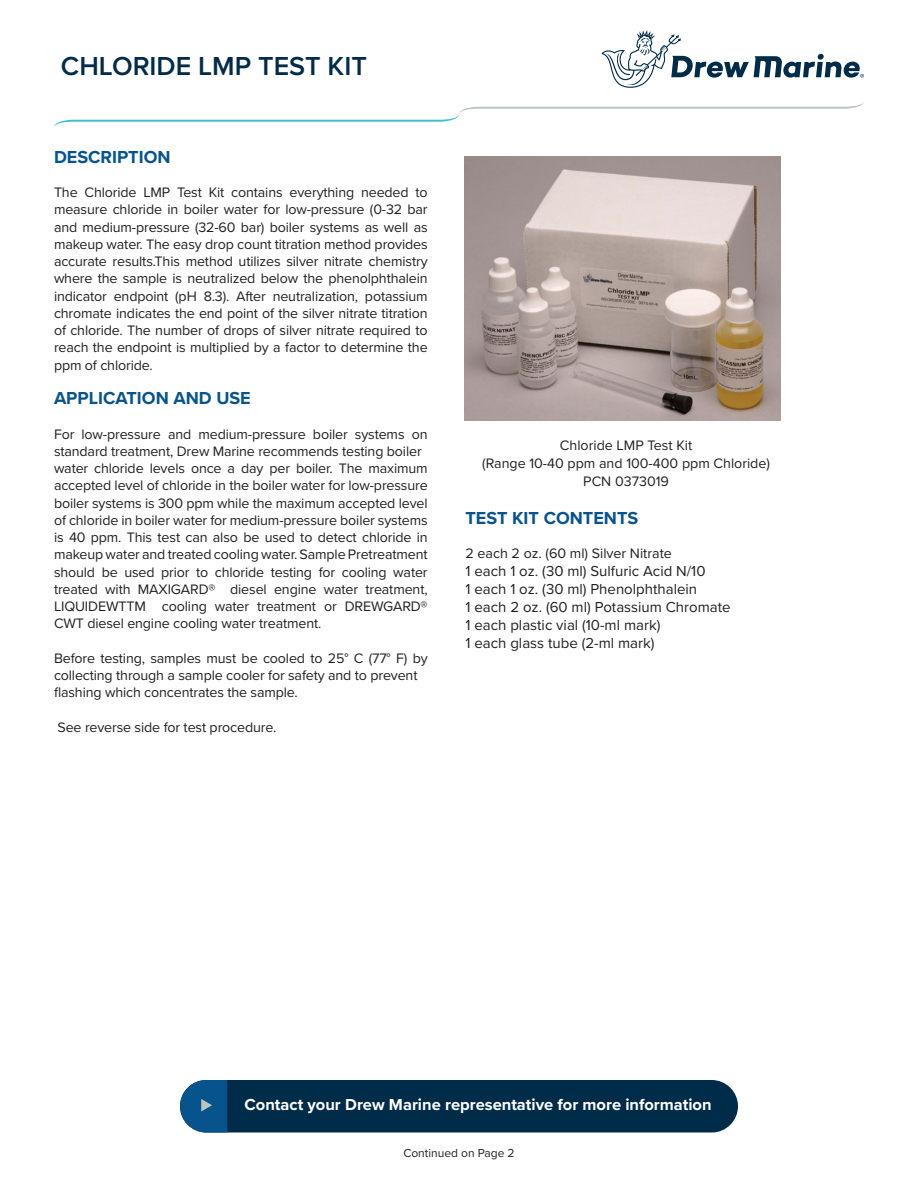
<style>
.page{position:relative;width:918px;height:1188px;background:#fff}
.page>*{position:absolute;margin:0;border:0;box-sizing:border-box;transform-origin:0 0}
.t1{font:600 27px "Proxima Nova";color:#002b49}
.t2{font:700 18px "Proxima Nova";color:#07538b}
.t3{font:700 16.5px "Proxima Nova";color:#fff}
.t4{font:15px/18px "Proxima Nova";color:#231f20}
.t5{font:14.25px/17.2px "Proxima Nova";letter-spacing:-.01em;color:#231f20}
.t6{font:12px "Proxima Nova";color:#231f20}
</style>
<div class="page">
<svg style="left:602px;top:30px;width:262px;height:58px"></svg>
<svg style="left:54px;top:102px;width:810px;height:25px"></svg>
<div style="left:180px;top:1080px;width:558px;height:52px;background:#002b49;border-radius:26px"></div>
<svg style="left:180px;top:1080px;width:47px;height:52px;background:#276999"></svg>
<img style="left:465px;top:156px;width:316px;height:264px">
<h1 class="t1" style="left:61px;top:46px;width:308px">CHLORIDE LMP TEST KIT</h1>
<p class="t2" style="left:54px;top:143px;width:118px">DESCRIPTION</p>
<p class="t5" style="left:54px;top:183px;width:375px;text-align:justify">The Chloride LMP Test Kit contains everything needed to measure chloride in boiler water for low-pressure (0-32 bar and medium-pressure (32-60 bar) boiler systems as well as makeup water. The easy drop count titration method provides accurate results.This method utilizes silver nitrate chemistry where the sample is neutralized below the phenolphthalein indicator endpoint (pH 8.3). After neutralization, potassium chromate indicates the end point of the silver nitrate titration of chloride. The number of drops of silver nitrate required to reach the endpoint is multiplied by a factor to determine the ppm of chloride.</p>
<p class="t2" style="left:54px;top:385px;width:198px">APPLICATION AND USE</p>
<p class="t5" style="left:54px;top:425px;width:375px">For low-pressure and medium-pressure boiler systems on standard treatment, Drew Marine recommends testing boiler water chloride levels once a day per boiler. The maximum accepted level of chloride in the boiler water for low-pressure boiler systems is 300 ppm while the maximum accepted level of chloride in boiler water for medium-pressure boiler systems is 40 ppm. This test can also be used to detect chloride in makeup water and treated cooling water. Sample Pretreatment should be used prior to chloride testing for cooling water treated with MAXIGARD® diesel engine water treatment, LIQUIDEWTTM cooling water treatment or DREWGARD® CWT diesel engine cooling water treatment.</p>
<p class="t5" style="left:54px;top:649px;width:375px">Before testing, samples must be cooled to 25° C (77° F) by collecting through a sample cooler for safety and to prevent flashing which concentrates the sample.</p>
<p class="t5" style="left:58px;top:718px;width:220px">See reverse side for test procedure.</p>
<p class="t5" style="left:482px;top:436px;width:289px;line-height:18px;text-align:center">Chloride LMP Test Kit<br>(Range 10-40 ppm and 100-400 ppm Chloride)<br>PCN 0373019</p>
<p class="t2" style="left:465px;top:504px;width:174px">TEST KIT CONTENTS</p>
<p class="t5" style="left:465px;top:544px;width:208px">2 each 2 oz. (60 ml) Silver Nitrate</p>
<p class="t4" style="left:465px;top:561px;width:267px">1 each 1 oz. (30 ml) Sulfuric Acid N/10<br>1 each 1 oz. (30 ml) Phenolphthalein<br>1 each 2 oz. (60 ml) Potassium Chromate 1 each plastic vial (10-ml mark)<br>1 each glass tube (2-ml mark)</p>
<p class="t3" style="left:245px;top:1092px;width:469px">Contact your Drew Marine representative for more information</p>
<p class="t6" style="left:403px;top:1144px;width:113px">Continued on Page 2</p>
</div>
